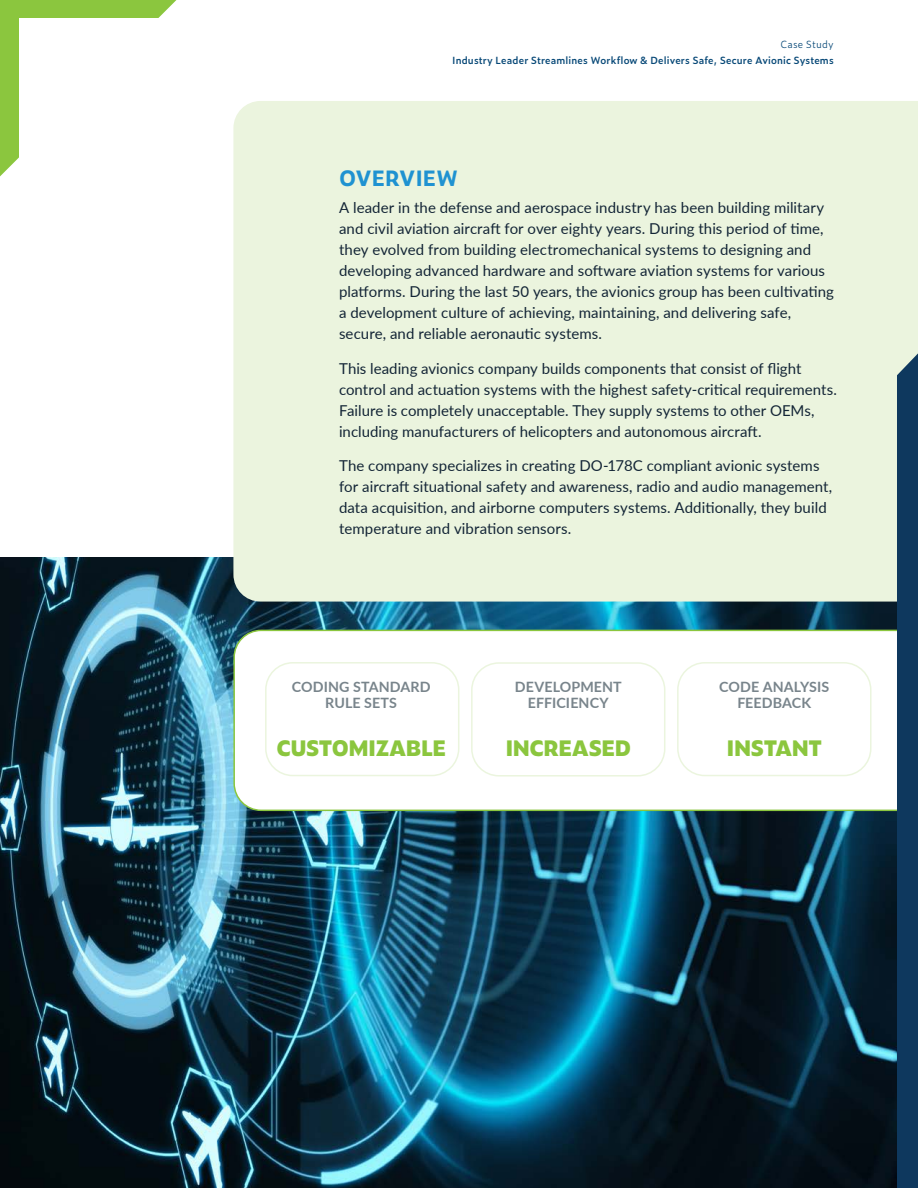
<style>
.page{position:relative;width:918px;height:1188px;background:#fff}
.page>*{position:absolute;margin:0;border:0;box-sizing:border-box;transform-origin:0 0}
.Body{font:800 21px "Zeitung Pro";letter-spacing:-.03em;color:#8bc63e}
.SubHead{font:700 21px "Zeitung Pro";letter-spacing:-.005em;color:#1f92d1}
.Body-2{font:15px/21px "Lato";letter-spacing:.005em;color:#132536}
.Body-3{font:700 14.25px/16.5px "Lato";letter-spacing:.01em;color:#78848b;text-align:center}
.t1{font:600 9.9px "Zeitung Pro";letter-spacing:.015em;color:#074877}
.t2{font:300 9.9px "Zeitung Pro";letter-spacing:.015em;color:#074877}
</style>
<div class="page">
<svg style="left:0;top:0;width:177px;height:177px"></svg>
<div style="left:19px;top:19px;width:153px;height:156px;background:#fff"></div>
<img style="left:0;top:558px;width:897px;height:630px">
<svg style="left:233px;top:630px;width:664px;height:181px"></svg>
<div style="left:266px;top:663px;width:193px;height:113px;background:#fff;border-radius:27px"></div>
<div style="left:265px;top:662px;width:194px;height:114px;border:2px solid #ebf5de;border-radius:27px"></div>
<div style="left:472px;top:663px;width:193px;height:113px;background:#fff;border-radius:27px"></div>
<div style="left:471px;top:662px;width:194px;height:115px;border:2px solid #ebf5de;border-radius:27px"></div>
<div style="left:678px;top:663px;width:193px;height:113px;background:#fff;border-radius:27px"></div>
<div style="left:677px;top:662px;width:194px;height:114px;border:2px solid #ebf5de;border-radius:27px"></div>
<div style="left:233px;top:101px;width:685px;height:501px;background:#ebf4de"></div>
<div style="left:897px;top:341px;width:21px;height:847px;background:#0e385e"></div>
<p class="t2" style="left:780px;top:37px;width:55px">Case Study</p>
<p class="t1" style="left:452px;top:53px;width:383px">Industry Leader Streamlines Workflow &amp; Delivers Safe, Secure Avionic Systems</p>
<p class="SubHead" style="left:339px;top:161px;width:121px">OVERVIEW</p>
<p class="Body-2" style="left:339px;top:197px;width:497px">A leader in the defense and aerospace industry has been building military and civil aviation aircraft for over eighty years. During this period of time, they evolved from building electromechanical systems to designing and developing advanced hardware and software aviation systems for various platforms. During the last 50 years, the avionics group has been cultivating a development culture of achieving, maintaining, and delivering safe, secure, and reliable aeronautic systems.</p>
<p class="Body-2" style="left:339px;top:357px;width:499px">This leading avionics company builds components that consist of flight control and actuation systems with the highest safety-critical requirements.<br>Failure is completely unacceptable. They supply systems to other OEMs, including manufacturers of helicopters and autonomous aircraft.</p>
<p class="Body-2" style="left:339px;top:455px;width:495px">The company specializes in creating DO-178C compliant avionic systems for aircraft situational safety and awareness, radio and audio management, data acquisition, and airborne computers systems. Additionally, they build temperature and vibration sensors.</p>
<p class="Body-3" style="left:292px;top:678px;width:140px">CODING STANDARD<br>RULE SETS</p>
<p class="Body" style="left:276px;top:732px;width:171px">CUSTOMIZABLE</p>
<p class="Body-3" style="left:515px;top:678px;width:109px">DEVELOPMENT<br>EFFICIENCY</p>
<p class="Body" style="left:505px;top:732px;width:127px">INCREASED</p>
<p class="Body-3" style="left:719px;top:678px;width:112px">CODE ANALYSIS<br>FEEDBACK</p>
<p class="Body" style="left:727px;top:732px;width:97px">INSTANT</p>
</div>
